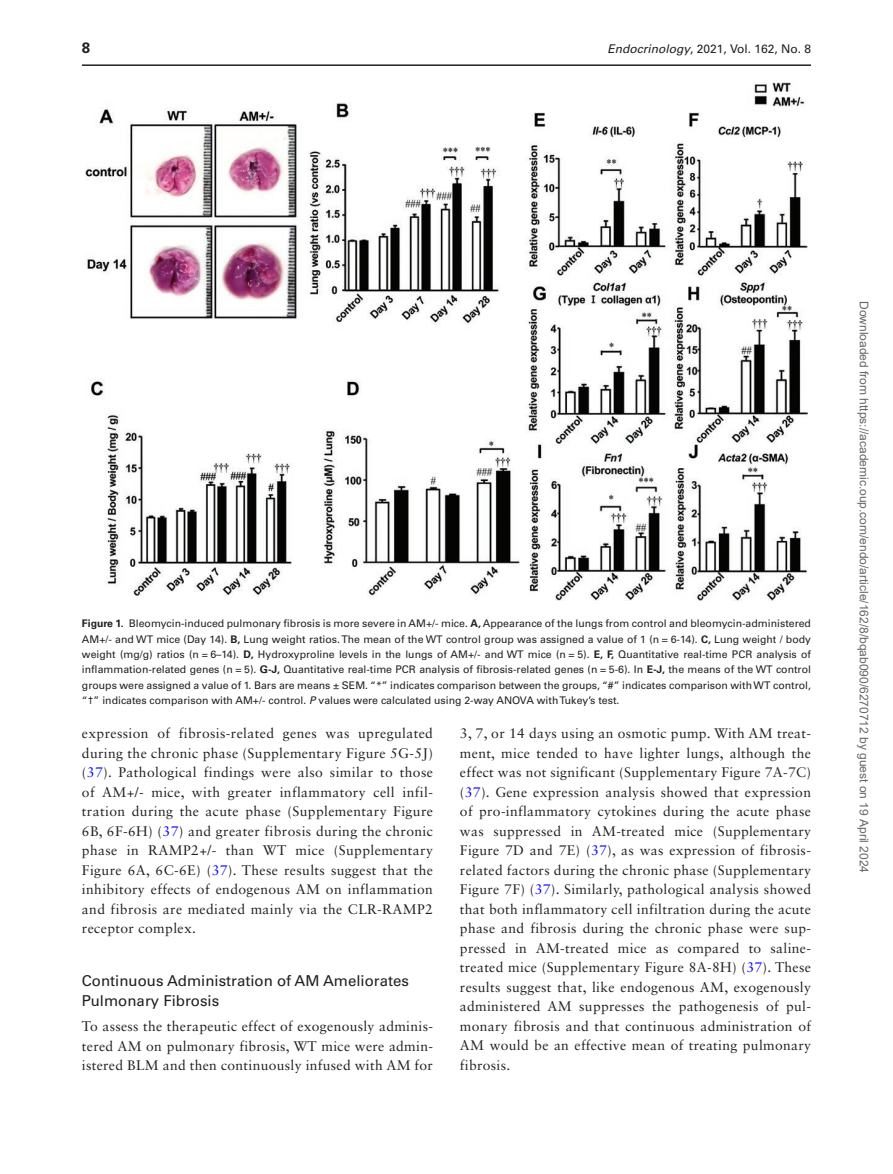
<style>
.page{position:relative;width:893px;height:1174px;background:#fff}
.page>*{position:absolute;margin:0;border:0;box-sizing:border-box;transform-origin:0 0}
.t1{font:15px/19.5px "Univers LT Std";color:#231f20}
.t2{font:700 15px "Univers LT Std";color:#231f20}
.t3{font:13.8px/19.5px "Sabon LT Std";letter-spacing:.025em;color:#231f20;text-align:justify}
.t4{font:12px "Arial";color:#666}
.t5{font:12px "Univers LT Std";color:#231f20}
.t6{font:10.5px/15.3px "Univers LT Std";color:#231f20;text-align:justify}
.s1{font-style:italic}
.s2{font-weight:700}
.s3{color:#00f}
</style>
<div class="page">
<hr style="left:82px;top:64px;width:729px;height:2px;background:#231f20">
<img style="left:86px;top:82px;width:721px;height:518px">
<p class="t2" style="left:82px;top:39px;width:10px">8</p>
<p class="t5" style="left:607px;top:42px;width:205px"><span class="s1">Endocrinology</span>, 2021, Vol. 162, No. 8</p>
<p class="t6" style="left:82px;top:616px;width:731px"><span class="s2">Figure 1.</span> Bleomycin-induced pulmonary fibrosis is more severe in AM+/- mice. <span class="s2">A,</span> Appearance of the lungs from control and bleomycin-administered AM+/- and WT mice (Day 14). <span class="s2">B,</span> Lung weight ratios. The mean of the WT control group was assigned a value of 1 (n = 6-14). <span class="s2">C,</span> Lung weight / body weight (mg/g) ratios (n = 6–14). <span class="s2">D,</span> Hydroxyproline levels in the lungs of AM+/- and WT mice (n = 5). <span class="s2">E, F,</span> Quantitative real-time PCR analysis of inflammation-related genes (n = 5). <span class="s2">G-J,</span> Quantitative real-time PCR analysis of fibrosis-related genes (n = 5-6). In <span class="s2">E-J,</span> the means of the WT control groups were assigned a value of 1. Bars are means ± SEM. “*” indicates comparison between the groups, “#” indicates comparison with WT control, “†” indicates comparison with AM+/- control. <span class="s1">P</span> values were calculated using 2-way ANOVA with Tukey’s test.</p>
<p class="t3" style="left:82px;top:723px;width:353px">expression of fibrosis-related genes was upregulated during the chronic phase (Supplementary Figure 5G-5J) (<span class="s3">37</span>). Pathological findings were also similar to those of AM+/- mice, with greater inflammatory cell infil&shy;tration during the acute phase (Supplementary Figure 6B, 6F-6H) (<span class="s3">37</span>) and greater fibrosis during the chronic phase in RAMP2+/- than WT mice (Supplementary Figure 6A, 6C-6E) (<span class="s3">37</span>). These results suggest that the inhibitory effects of endogenous AM on inflammation and fibrosis are mediated mainly via the CLR-RAMP2 receptor complex.</p>
<p class="t1" style="left:82px;top:971px;width:328px">Continuous Administration of AM Ameliorates<br>Pulmonary Fibrosis</p>
<p class="t3" style="left:82px;top:1016px;width:353px">To assess the therapeutic effect of exogenously adminis&shy;tered AM on pulmonary fibrosis, WT mice were admin&shy;istered BLM and then continuously infused with AM for</p>
<p class="t3" style="left:460px;top:723px;width:353px">3, 7, or 14 days using an osmotic pump. With AM treat&shy;ment, mice tended to have lighter lungs, although the effect was not significant (Supplementary Figure 7A-7C) (<span class="s3">37</span>). Gene expression analysis showed that expression of pro-inflammatory cytokines during the acute phase was suppressed in AM-treated mice (Supplementary Figure 7D and 7E) (<span class="s3">37</span>), as was expression of fibrosis&shy;related factors during the chronic phase (Supplementary Figure 7F) (<span class="s3">37</span>). Similarly, pathological analysis showed that both inflammatory cell infiltration during the acute phase and fibrosis during the chronic phase were sup&shy;pressed in AM-treated mice as compared to saline&shy;treated mice (Supplementary Figure 8A-8H) (<span class="s3">37</span>). These results suggest that, like endogenous AM, exogenously administered AM suppresses the pathogenesis of pul&shy;monary fibrosis and that continuous administration of AM would be an effective mean of treating pulmonary fibrosis.</p>
<p class="t4" style="left:868px;top:301px;width:574px;rotate:90deg">Downloaded from https://academic.oup.com/endo/article/162/8/bqab090/6270712 by guest on 19 April 2024</p>
</div>
